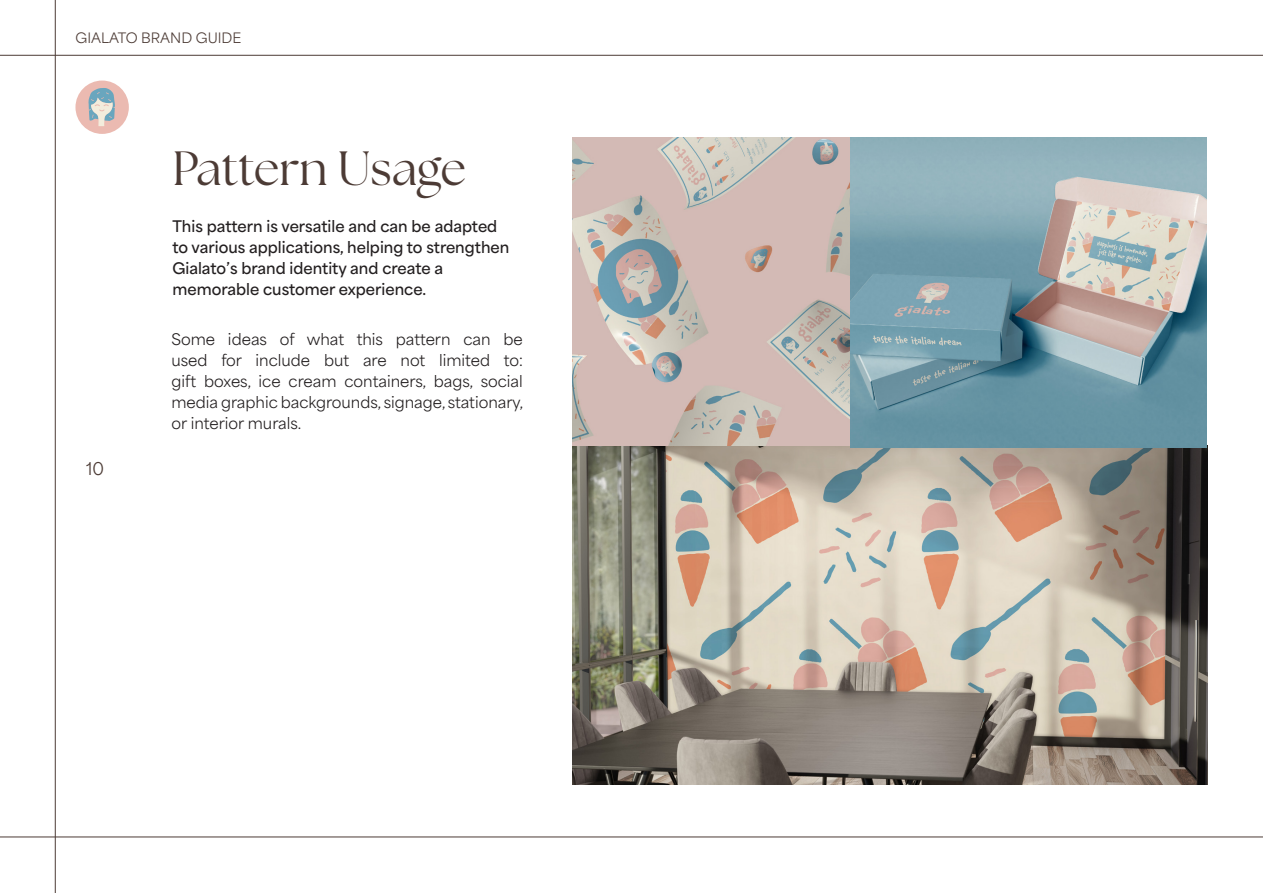
<style>
.page{position:relative;width:1263px;height:893px;background:#fff}
.page>*{position:absolute;margin:0;border:0;box-sizing:border-box;transform-origin:0 0}
.t1{font:48px "The Seasons";color:#4c3b35}
.t2{font:16.5px "Area Normal";color:#4c3b35}
.Paragraph_Style_Light{font:15px/21px "Area Normal";color:#231f20;text-align:justify}
.Paragraph_Style_Bold_Black{font:600 15px/21px "Area Normal";color:#231f20}
.t3{font:13.5px "Area Normal";color:#4c3b35}
</style>
<div class="page">
<hr style="left:0;top:55px;width:1263px;height:1px;background:#4c3b35">
<hr style="left:0;top:837px;width:1263px;height:1px;background:#4c3b35">
<hr style="left:55px;top:0;width:1px;height:893px;background:#4c3b35">
<div style="left:75px;top:81px;width:54px;height:53px;background:#ebbab1;border-radius:50%"></div>
<svg style="left:88px;top:88px;width:27px;height:38px"></svg>
<img style="left:572px;top:137px;width:635px;height:647px">
<svg style="left:572px;top:137px;width:278px;height:309px;background:#c8b8b3"></svg>
<p class="t3" style="left:75px;top:26px;width:167px">GIALATO BRAND GUIDE</p>
<p class="t1" style="left:172px;top:137px;width:295px">Pattern Usage</p>
<p class="Paragraph_Style_Bold_Black" style="left:172px;top:215px;width:338px">This pattern is versatile and can be adapted to various applications, helping to strengthen Gialato’s brand identity and create a memorable customer experience.</p>
<p class="t2" style="left:86px;top:454px;width:19px">10</p>
<p class="Paragraph_Style_Light" style="left:171px;top:327px;width:353px">Some ideas of what this pattern can be used for include but are not limited to: gift boxes, ice cream containers, bags, social media graphic backgrounds, signage, stationary, or interior murals.</p>
</div>
